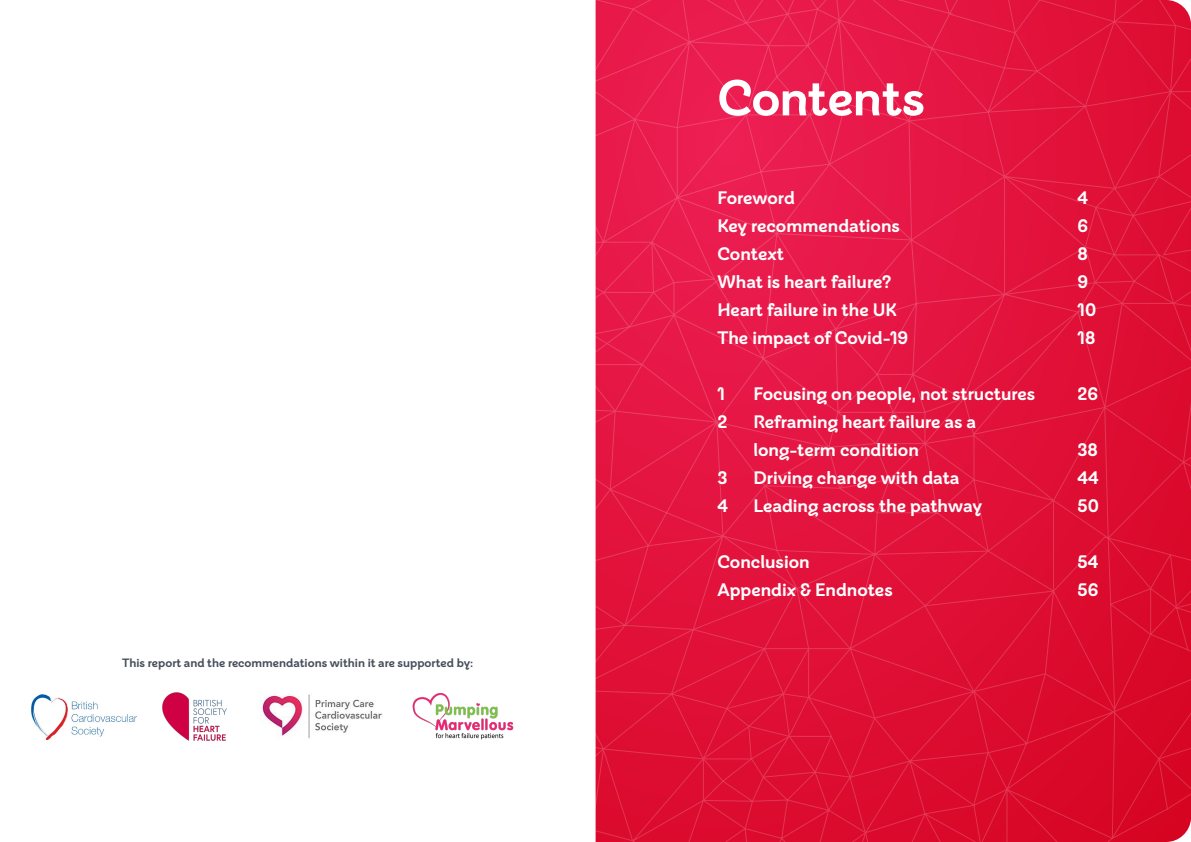
<style>
.page{position:relative;width:1191px;height:842px;background:#fff}
.page>*{position:absolute;margin:0;border:0;box-sizing:border-box;transform-origin:0 0}
.t1{font:700 50px "BHF Beats";letter-spacing:-.02em;color:#fff}
.t2{font:700 18px/28px "BHF Beats";color:#fff}
.t3{font:700 12px "BHF Beats";color:#474e5a}
</style>
<div class="page">
<svg style="left:595px;top:0;width:7px;height:842px;background:#e62a51"></svg>
<svg style="left:602px;top:0;width:589px;height:842px;background:#e1143c"></svg>
<img style="left:260px;top:693px;width:122px;height:45px">
<img style="left:162px;top:692px;width:65px;height:49px">
<img style="left:412px;top:693px;width:102px;height:47px">
<img style="left:31px;top:695px;width:105px;height:45px">
<p class="t3" style="left:122px;top:656px;width:353px">This report and the recommendations within it are supported by:</p>
<h1 class="t1" style="left:717px;top:68px;width:209px">Contents</h1>
<p class="t2" style="left:717px;top:184px;width:79px">Foreword</p>
<p class="t2" style="left:1077px;top:184px;width:13px">4</p>
<p class="t2" style="left:717px;top:212px;width:184px">Key recommendations</p>
<p class="t2" style="left:1077px;top:212px;width:12px">6</p>
<p class="t2" style="left:717px;top:240px;width:68px">Context</p>
<p class="t2" style="left:1077px;top:240px;width:12px">8</p>
<p class="t2" style="left:717px;top:268px;width:176px">What is heart failure?</p>
<p class="t2" style="left:1077px;top:268px;width:12px">9</p>
<p class="t2" style="left:717px;top:296px;width:181px">Heart failure in the UK</p>
<p class="t2" style="left:1077px;top:296px;width:20px">10</p>
<p class="t2" style="left:717px;top:324px;width:192px">The impact of Covid-19</p>
<p class="t2" style="left:1077px;top:324px;width:19px">18</p>
<p class="t2" style="left:717px;top:380px;width:9px">1</p>
<p class="t2" style="left:753px;top:380px;width:283px">Focusing on people, not structures</p>
<p class="t2" style="left:1077px;top:380px;width:22px">26</p>
<p class="t2" style="left:717px;top:408px;width:11px">2</p>
<p class="t2" style="left:753px;top:408px;width:224px">Reframing heart failure as a long-term condition</p>
<p class="t2" style="left:1077px;top:436px;width:22px">38</p>
<p class="t2" style="left:717px;top:464px;width:12px">3</p>
<p class="t2" style="left:753px;top:464px;width:208px">Driving change with data</p>
<p class="t2" style="left:1077px;top:464px;width:23px">44</p>
<p class="t2" style="left:717px;top:492px;width:13px">4</p>
<p class="t2" style="left:753px;top:492px;width:230px">Leading across the pathway</p>
<p class="t2" style="left:1077px;top:492px;width:23px">50</p>
<p class="t2" style="left:717px;top:548px;width:94px">Conclusion</p>
<p class="t2" style="left:1077px;top:548px;width:23px">54</p>
<p class="t2" style="left:717px;top:576px;width:177px">Appendix &amp; Endnotes</p>
<p class="t2" style="left:1077px;top:576px;width:22px">56</p>
</div>
